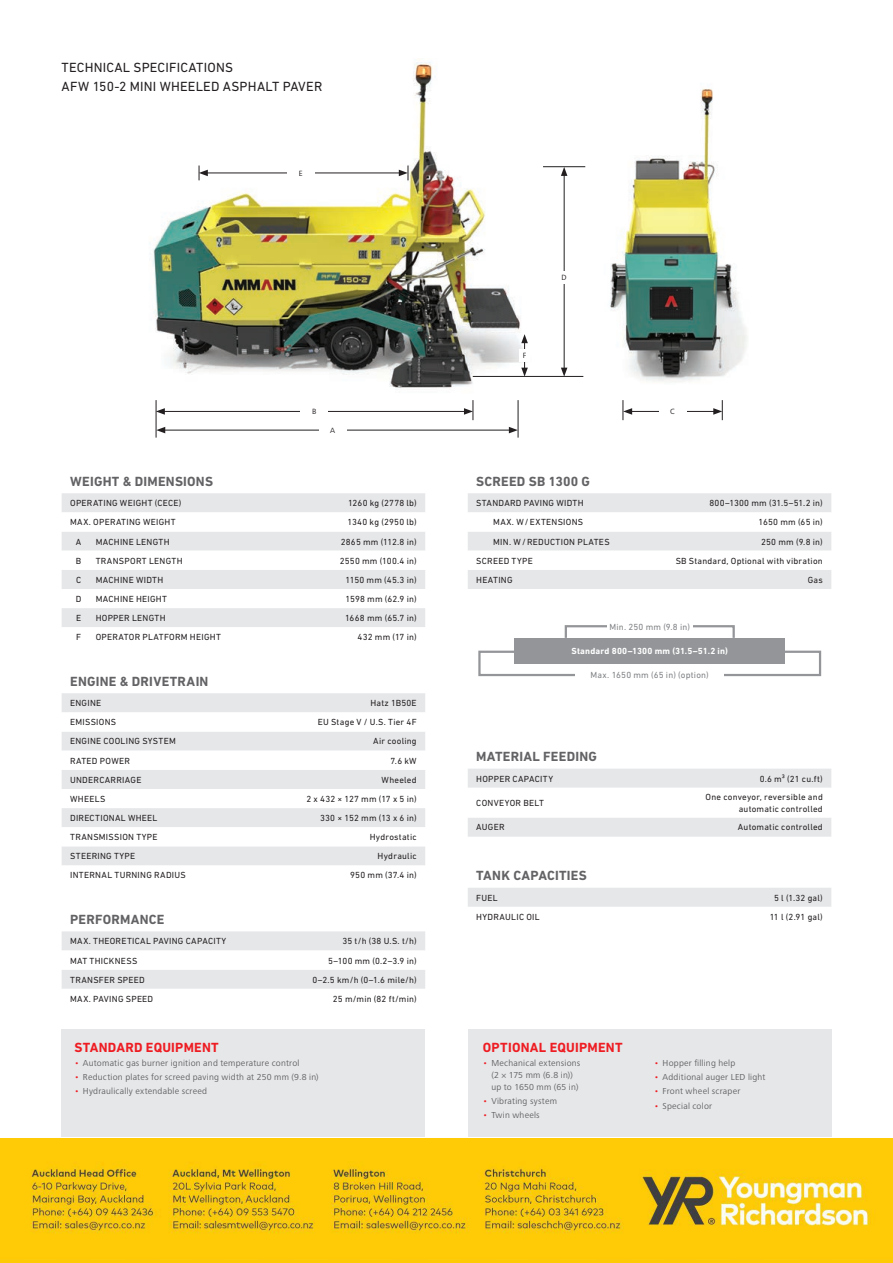
<style>
.page{position:relative;width:893px;height:1263px;background:#fff}
.page>*{position:absolute;margin:0;border:0;box-sizing:border-box;transform-origin:0 0}
.t1{font:700 13.5px "DIN Next LT Pro";letter-spacing:.02em;color:#636366}
.t2{font:13.5px/18.8px "DIN Next LT Pro";letter-spacing:.015em;color:#231f20}
.t3{font:700 13.5px "DIN Next LT Pro";letter-spacing:.02em;color:#ee1d23}
.t4{font:9px/12px "DIN Next LT Pro";letter-spacing:.03em;color:#231f20;text-align:right}
.t5{font:9px/12px "Frutiger Next LTW1 G";letter-spacing:.025em;color:#636366}
.t6{font:9px "DIN Next LT Pro";letter-spacing:.025em;color:#808285}
.t7{font:700 9px "DIN Next LT Pro";letter-spacing:.025em;color:#fff}
.t8{font:7.8px "Frutiger Next LTW1 G";color:#231f20}
.s1{color:#ee1d23}
</style>
<div class="page">
<img style="left:152px;top:62px;width:394px;height:341px">
<img style="left:546px;top:88px;width:201px;height:294px">
<hr style="left:163px;top:430px;width:348px;height:1px;background:#231f20">
<svg style="left:157px;top:427px;width:8px;height:6px"></svg>
<svg style="left:509px;top:427px;width:9px;height:6px"></svg>
<hr style="left:162px;top:411px;width:304px;height:1px;background:#231f20">
<svg style="left:157px;top:408px;width:8px;height:7px"></svg>
<hr style="left:630px;top:411px;width:86px;height:1px;background:#231f20">
<hr style="left:205px;top:173px;width:196px;height:1px;background:#231f20">
<svg style="left:521px;top:334px;width:7px;height:42px"></svg>
<hr style="left:564px;top:173px;width:1px;height:197px;background:#231f20">
<svg style="left:561px;top:167px;width:6px;height:9px"></svg>
<svg style="left:561px;top:368px;width:6px;height:8px"></svg>
<div style="left:319px;top:424px;width:28px;height:12px;background:#fff"></div>
<div style="left:301px;top:405px;width:27px;height:13px;background:#fff"></div>
<div style="left:659px;top:405px;width:27px;height:13px;background:#fff"></div>
<div style="left:287px;top:167px;width:27px;height:12px;background:#fff"></div>
<div style="left:519px;top:349px;width:11px;height:12px;background:#fff"></div>
<div style="left:559px;top:271px;width:10px;height:12px;background:#fff"></div>
<hr style="left:156px;top:400px;width:1px;height:38px;background:#231f20">
<svg style="left:199px;top:166px;width:9px;height:14px"></svg>
<svg style="left:399px;top:166px;width:10px;height:14px"></svg>
<hr style="left:518px;top:400px;width:1px;height:38px;background:#231f20">
<hr style="left:473px;top:376px;width:110px;height:1px;background:#231f20">
<hr style="left:543px;top:166px;width:42px;height:1px;background:#231f20">
<svg style="left:464px;top:400px;width:10px;height:20px"></svg>
<svg style="left:713px;top:400px;width:10px;height:20px"></svg>
<svg style="left:623px;top:400px;width:9px;height:20px"></svg>
<svg style="left:468px;top:493px;width:363px;height:96px"></svg>
<div style="left:62px;top:493px;width:363px;height:19px;background:#e6e7e9"></div>
<svg style="left:62px;top:532px;width:363px;height:95px;fill:#e6e7e9"></svg>
<div style="left:478px;top:651px;width:343px;height:25px;border:2px solid #939598"></div>
<div style="left:515px;top:638px;width:270px;height:25px;background:#939598"></div>
<div style="left:575px;top:668px;width:149px;height:13px;background:#fff"></div>
<div style="left:565px;top:625px;width:170px;height:14px;border:2px solid #939598"></div>
<div style="left:607px;top:621px;width:85px;height:10px;background:#fff"></div>
<div style="left:62px;top:693px;width:363px;height:19px;background:#e6e7e9"></div>
<svg style="left:62px;top:732px;width:363px;height:133px;fill:#e6e7e9"></svg>
<svg style="left:62px;top:931px;width:363px;height:58px"></svg>
<svg style="left:468px;top:769px;width:363px;height:68px"></svg>
<div style="left:468px;top:888px;width:363px;height:19px;background:#e6e7e9"></div>
<div style="left:62px;top:1029px;width:363px;height:107px;background:#e6e7e9"></div>
<div style="left:468px;top:1029px;width:363px;height:107px;background:#e6e7e9"></div>
<img style="left:0;top:1138px;width:893px;height:125px">
<h1 class="t2" style="left:62px;top:58px;width:262px">TECHNICAL SPECIFICATIONS<br>AFW 150-2 MINI WHEELED ASPHALT PAVER</h1>
<p class="t8" style="left:299px;top:169px;width:5px">E</p>
<p class="t8" style="left:523px;top:351px;width:5px">F</p>
<p class="t8" style="left:562px;top:273px;width:7px">D</p>
<p class="t8" style="left:312px;top:407px;width:6px">B</p>
<p class="t8" style="left:670px;top:407px;width:6px">C</p>
<p class="t8" style="left:330px;top:426px;width:6px">A</p>
<h1 class="t1" style="left:70px;top:473px;width:144px">WEIGHT &amp; DIMENSIONS</h1>
<p class="t4" style="left:70px;top:497px;width:113px">OPERATING WEIGHT (CECE)</p>
<p class="t4" style="left:348px;top:497px;width:70px">1260 kg (2778 lb)</p>
<p class="t4" style="left:70px;top:516px;width:107px">MAX. OPERATING WEIGHT</p>
<p class="t4" style="left:348px;top:516px;width:71px">1340 kg (2950 lb)</p>
<p class="t4" style="left:76px;top:535px;width:7px">A</p>
<p class="t4" style="left:96px;top:535px;width:75px">MACHINE LENGTH</p>
<p class="t4" style="left:341px;top:535px;width:77px">2865 mm (112.8 in)</p>
<p class="t4" style="left:76px;top:554px;width:7px">B</p>
<p class="t4" style="left:96px;top:554px;width:88px">TRANSPORT LENGTH</p>
<p class="t4" style="left:340px;top:554px;width:78px">2550 mm (100.4 in)</p>
<p class="t4" style="left:76px;top:574px;width:7px">C</p>
<p class="t4" style="left:96px;top:574px;width:69px">MACHINE WIDTH</p>
<p class="t4" style="left:346px;top:574px;width:73px">1150 mm (45.3 in)</p>
<p class="t4" style="left:76px;top:593px;width:7px">D</p>
<p class="t4" style="left:96px;top:593px;width:73px">MACHINE HEIGHT</p>
<p class="t4" style="left:346px;top:593px;width:73px">1598 mm (62.9 in)</p>
<p class="t4" style="left:76px;top:612px;width:7px">E</p>
<p class="t4" style="left:96px;top:612px;width:72px">HOPPER LENGTH</p>
<p class="t4" style="left:345px;top:612px;width:73px">1668 mm (65.7 in)</p>
<p class="t4" style="left:76px;top:631px;width:7px">F</p>
<p class="t4" style="left:96px;top:631px;width:127px">OPERATOR PLATFORM HEIGHT</p>
<p class="t4" style="left:358px;top:631px;width:61px">432 mm (17 in)</p>
<h1 class="t1" style="left:70px;top:673px;width:140px">ENGINE &amp; DRIVETRAIN</h1>
<p class="t4" style="left:70px;top:697px;width:33px">ENGINE</p>
<p class="t4" style="left:370px;top:697px;width:48px">Hatz 1B50E</p>
<p class="t4" style="left:70px;top:716px;width:48px">EMISSIONS</p>
<p class="t4" style="left:318px;top:716px;width:100px">EU Stage V / U.S. Tier 4F</p>
<p class="t4" style="left:70px;top:735px;width:107px">ENGINE COOLING SYSTEM</p>
<p class="t4" style="left:373px;top:735px;width:45px">Air cooling</p>
<p class="t4" style="left:70px;top:754px;width:61px">RATED POWER</p>
<p class="t4" style="left:391px;top:754px;width:28px">7.6 kW</p>
<p class="t4" style="left:70px;top:773px;width:73px">UNDERCARRIAGE</p>
<p class="t4" style="left:382px;top:773px;width:37px">Wheeled</p>
<p class="t4" style="left:70px;top:793px;width:37px">WHEELS</p>
<p class="t4" style="left:306px;top:793px;width:112px">2 x 432 × 127 mm (17 x 5 in)</p>
<p class="t4" style="left:70px;top:812px;width:89px">DIRECTIONAL WHEEL</p>
<p class="t4" style="left:320px;top:812px;width:98px">330 × 152 mm (13 x 6 in)</p>
<p class="t4" style="left:70px;top:831px;width:89px">TRANSMISSION TYPE</p>
<p class="t4" style="left:370px;top:831px;width:49px">Hydrostatic</p>
<p class="t4" style="left:70px;top:850px;width:67px">STEERING TYPE</p>
<p class="t4" style="left:378px;top:850px;width:41px">Hydraulic</p>
<p class="t4" style="left:70px;top:869px;width:117px">INTERNAL TURNING RADIUS</p>
<p class="t4" style="left:350px;top:869px;width:68px">950 mm (37.4 in)</p>
<h1 class="t1" style="left:70px;top:911px;width:96px">PERFORMANCE</h1>
<p class="t4" style="left:70px;top:935px;width:158px">MAX. THEORETICAL PAVING CAPACITY</p>
<p class="t4" style="left:342px;top:935px;width:76px">35 t/h (38 U.S. t/h)</p>
<p class="t4" style="left:70px;top:954px;width:69px">MAT THICKNESS</p>
<p class="t4" style="left:328px;top:954px;width:90px">5–100 mm (0.2–3.9 in)</p>
<p class="t4" style="left:70px;top:973px;width:76px">TRANSFER SPEED</p>
<p class="t4" style="left:313px;top:973px;width:106px">0–2.5 km/h (0–1.6 mile/h)</p>
<p class="t4" style="left:70px;top:992px;width:85px">MAX. PAVING SPEED</p>
<p class="t4" style="left:333px;top:992px;width:85px">25 m/min (82 ft/min)</p>
<h1 class="t3" style="left:74px;top:1039px;width:146px">STANDARD EQUIPMENT</h1>
<p class="t5" style="left:74px;top:1057px;width:227px"><span class="s1">•</span> Automatic gas burner ignition and temperature control</p>
<p class="t5" style="left:74px;top:1071px;width:246px"><span class="s1">•</span> Reduction plates for screed paving width at 250 mm (9.8 in)</p>
<p class="t5" style="left:74px;top:1086px;width:134px"><span class="s1">•</span> Hydraulically extendable screed</p>
<h1 class="t1" style="left:476px;top:473px;width:115px">SCREED SB 1300 G</h1>
<p class="t4" style="left:476px;top:497px;width:109px">STANDARD PAVING WIDTH</p>
<p class="t4" style="left:709px;top:497px;width:115px">800–1300 mm (31.5–51.2 in)</p>
<p class="t4" style="left:493px;top:516px;width:91px">MAX. W/EXTENSIONS</p>
<p class="t4" style="left:758px;top:516px;width:66px">1650 mm (65 in)</p>
<p class="t4" style="left:493px;top:535px;width:118px">MIN. W/REDUCTION PLATES</p>
<p class="t4" style="left:761px;top:535px;width:63px">250 mm (9.8 in)</p>
<p class="t4" style="left:476px;top:554px;width:58px">SCREED TYPE</p>
<p class="t4" style="left:676px;top:554px;width:149px">SB Standard, Optional with vibration</p>
<p class="t4" style="left:476px;top:574px;width:38px">HEATING</p>
<p class="t4" style="left:808px;top:574px;width:17px">Gas</p>
<p class="t6" style="left:609px;top:621px;width:82px">Min. 250 mm (9.8 in)</p>
<p class="t7" style="left:571px;top:646px;width:158px">Standard 800–1300 mm (31.5–51.2 in)</p>
<p class="t6" style="left:591px;top:670px;width:120px">Max. 1650 mm (65 in) (option)</p>
<h1 class="t1" style="left:476px;top:748px;width:122px">MATERIAL FEEDING</h1>
<p class="t4" style="left:476px;top:772px;width:78px">HOPPER CAPACITY</p>
<p class="t4" style="left:760px;top:772px;width:65px">0.6 m³ (21 cu.ft)</p>
<p class="t4" style="left:476px;top:797px;width:69px">CONVEYOR BELT</p>
<p class="t4" style="left:705px;top:791px;width:119px">One conveyor, reversible and automatic controlled</p>
<p class="t4" style="left:476px;top:821px;width:30px">AUGER</p>
<p class="t4" style="left:738px;top:821px;width:86px">Automatic controlled</p>
<h1 class="t1" style="left:476px;top:867px;width:112px">TANK CAPACITIES</h1>
<p class="t4" style="left:476px;top:891px;width:23px">FUEL</p>
<p class="t4" style="left:774px;top:891px;width:50px">5 l (1.32 gal)</p>
<p class="t4" style="left:476px;top:911px;width:65px">HYDRAULIC OIL</p>
<p class="t4" style="left:770px;top:911px;width:55px">11 l (2.91 gal)</p>
<h1 class="t3" style="left:483px;top:1039px;width:141px">OPTIONAL EQUIPMENT</h1>
<p class="t5" style="left:491px;top:1057px;width:91px;text-indent:-9px"><span class="s1">•</span> Mechanical extensions (2 × 175 mm (6.8 in)) up to 1650 mm (65 in)</p>
<p class="t5" style="left:483px;top:1095px;width:76px"><span class="s1">•</span> Vibrating system</p>
<p class="t5" style="left:483px;top:1110px;width:58px"><span class="s1">•</span> Twin wheels</p>
<p class="t5" style="left:654px;top:1057px;width:83px"><span class="s1">•</span> Hopper filling help</p>
<p class="t5" style="left:654px;top:1071px;width:113px"><span class="s1">•</span> Additional auger LED light</p>
<p class="t5" style="left:654px;top:1086px;width:88px"><span class="s1">•</span> Front wheel scraper</p>
<p class="t5" style="left:654px;top:1100px;width:60px"><span class="s1">•</span> Special color</p>
</div>
